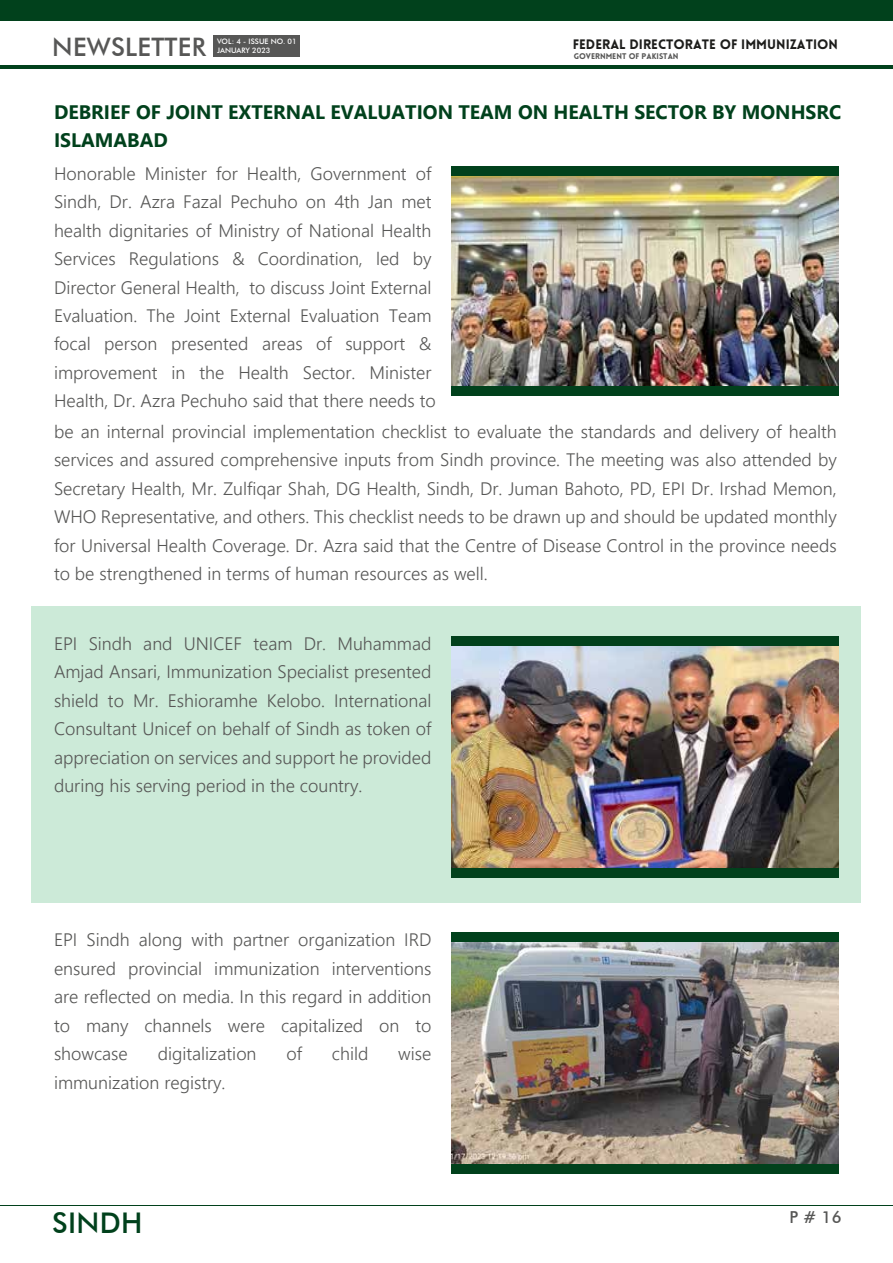
<style>
.page{position:relative;width:893px;height:1263px;background:#fff}
.page>*{position:absolute;margin:0;border:0;box-sizing:border-box;transform-origin:0 0}
.t1{font:500 28.5px "Futura BT";letter-spacing:.01em;color:#01411c}
.t2{font:500 25.5px "Futura BT";letter-spacing:.01em;color:#575756}
.t3{font:700 19.5px/28.5px "Nirmala UI";color:#01411c}
.t4{font:300 18px/28.5px "Nirmala UI";color:#575756;text-align:justify}
.t5{font:500 16.5px "Futura BT";color:#575756}
.t6{font:900 13.35px "Lovelo";color:#1d1d1b}
.t7{font:900 8.1px "Lovelo";color:#575756}
.t8{font:500 7.5px/9px "Futura BT";color:#fff}
</style>
<div class="page">
<div style="left:32px;top:607px;width:829px;height:296px;background:#ccead8"></div>
<div style="left:0;top:0;width:893px;height:20px;background:#01411c"></div>
<hr style="left:0;top:66px;width:893px;height:3px;background:#01411c">
<hr style="left:0;top:1205px;width:893px;height:1px;background:#01411c">
<div style="left:213px;top:35px;width:87px;height:21px;background:#575756"></div>
<img style="left:451px;top:175px;width:388px;height:212px">
<div style="left:451px;top:166px;width:388px;height:9px;background:#01411c"></div>
<div style="left:451px;top:387px;width:388px;height:9px;background:#01411c"></div>
<img style="left:451px;top:646px;width:388px;height:222px">
<div style="left:451px;top:636px;width:388px;height:10px;background:#01411c"></div>
<div style="left:451px;top:868px;width:388px;height:10px;background:#01411c"></div>
<img style="left:451px;top:942px;width:388px;height:223px">
<div style="left:451px;top:933px;width:388px;height:9px;background:#01411c"></div>
<div style="left:451px;top:1165px;width:388px;height:9px;background:#01411c"></div>
<h2 class="t2" style="left:52px;top:32px;width:155px">NEWSLETTER</h2>
<p class="t6" style="left:573px;top:36px;width:267px">FEDERAL DIRECTORATE OF IMMUNIZATION</p>
<p class="t8" style="left:217px;top:36px;width:81px">VOL: 4 - ISSUE NO. 01<br>JANUARY 2023</p>
<p class="t7" style="left:574px;top:51px;width:106px">GOVERNMENT OF PAKISTAN</p>
<p class="t3" style="left:54px;top:97px;width:789px">DEBRIEF OF JOINT EXTERNAL EVALUATION TEAM ON HEALTH SECTOR BY MONHSRC<br>ISLAMABAD</p>
<p class="t4" style="left:54px;top:158px;width:383px;text-align:left">Honorable Minister for Health, Government of Sindh, Dr. Azra Fazal Pechuho on 4th Jan met health dignitaries of Ministry of National Health Services Regulations &amp; Coordination, led by Director General Health, to discuss Joint External Evaluation. The Joint External Evaluation Team focal person presented areas of support &amp; improvement in the Health Sector. Minister Health, Dr. Azra Pechuho said that there needs to</p>
<p class="t4" style="left:54px;top:416px;width:784px">be an internal provincial implementation checklist to evaluate the standards and delivery of health services and assured comprehensive inputs from Sindh province. The meeting was also attended by Secretary Health, Mr. Zulfiqar Shah, DG Health, Sindh, Dr. Juman Bahoto, PD, EPI Dr. Irshad Memon, WHO Representative, and others. This checklist needs to be drawn up and should be updated monthly for Universal Health Coverage. Dr. Azra said that the Centre of Disease Control in the province needs to be strengthened in terms of human resources as well.</p>
<p class="t4" style="left:54px;top:628px;width:379px">EPI Sindh and UNICEF team Dr. Muhammad Amjad Ansari, Immunization Specialist presented shield to Mr. Eshioramhe Kelobo. International Consultant Unicef on behalf of Sindh as token of appreciation on services and support he provided during his serving period in the country.</p>
<p class="t4" style="left:54px;top:924px;width:379px">EPI Sindh along with partner organization IRD ensured provincial immunization interventions are reflected on media. In this regard in addition to many channels were capitalized on to showcase</p>
<p class="t4" style="left:158px;top:1038px;width:100px">digitalization</p>
<p class="t4" style="left:286px;top:1038px;width:17px">of</p>
<p class="t4" style="left:332px;top:1038px;width:38px">child</p>
<p class="t4" style="left:398px;top:1038px;width:35px">wise</p>
<p class="t4" style="left:54px;top:1067px;width:173px">immunization registry.</p>
<h1 class="t1" style="left:52px;top:1205px;width:92px">SINDH</h1>
<p class="t5" style="left:789px;top:1207px;width:54px">P # 16</p>
</div>
